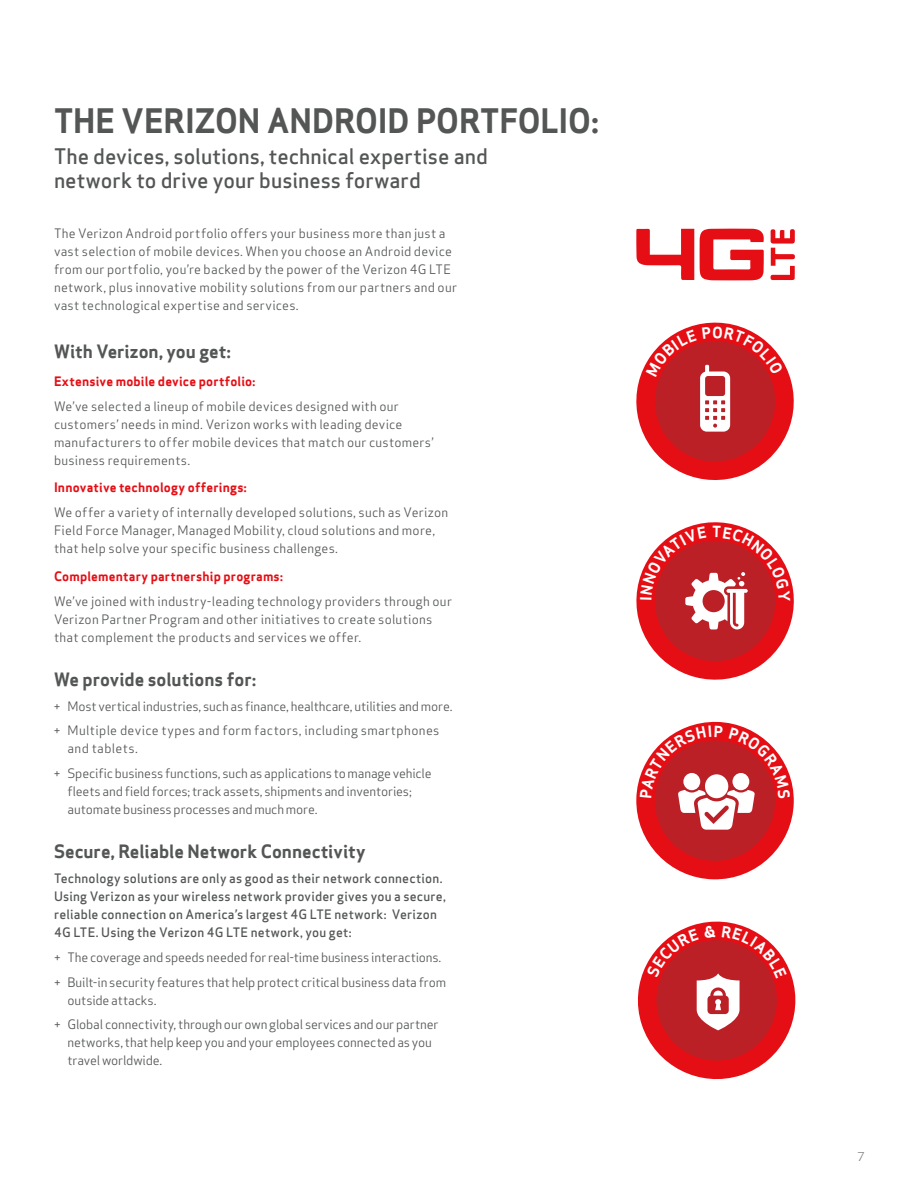
<style>
.page{position:relative;width:918px;height:1188px;background:#fff}
.page>*{position:absolute;margin:0;border:0;box-sizing:border-box;transform-origin:0 0}
.t1{font:700 33px "Apex Sans";color:#545555}
.t2{font:500 21px/24px "Apex Sans";color:#545555}
.t3{font:700 18px "Apex Sans";letter-spacing:-.005em;color:#545555}
.t4{font:12.75px/18px "Apex Sans";letter-spacing:.015em;color:#545555}
.t5{font:12.75px/24.8px "Apex Sans";letter-spacing:-.01em;color:#545555}
.t6{font:500 12.75px/18px "Apex Sans";letter-spacing:.015em;color:#545555}
.t7{font:12.75px/24.8px "Apex Sans";letter-spacing:-.005em;color:#545555}
.t8{font:700 12.75px "Apex Sans";letter-spacing:.015em;color:#e60e15}
.t9{font:12px "Apex Sans";color:#828383}
</style>
<div class="page">
<svg style="left:636px;top:229px;width:58px;height:51px"></svg>
<svg style="left:700px;top:229px;width:64px;height:51px"></svg>
<svg style="left:771px;top:229px;width:24px;height:51px"></svg>
<svg style="left:636px;top:322px;width:158px;height:158px"></svg>
<svg style="left:636px;top:522px;width:158px;height:158px"></svg>
<svg style="left:636px;top:721px;width:158px;height:159px"></svg>
<svg style="left:637px;top:921px;width:159px;height:158px"></svg>
<h1 class="t1" style="left:54px;top:99px;width:110px">THE VERIZON</h1>
<h1 class="t1" style="left:267px;top:99px;width:43px">ANDROID</h1>
<h1 class="t1" style="left:416px;top:99px;width:22px">POR</h1>
<h1 class="t1" style="left:480px;top:99px;width:38px">TFOLIO</h1>
<h1 class="t1" style="left:591px;top:99px;width:9px">:</h1>
<h2 class="t2" style="left:54px;top:142px;width:435px">The devices, solutions, technical expertise and network to drive your business forward</h2>
<p class="t4" style="left:54px;top:223px;width:405px">The Verizon Android portfolio offers your business more than just a vast selection of mobile devices. When you choose an Android device from our portfolio, you’re backed by the power of the Verizon 4G LTE network, plus innovative mobility solutions from our partners and our vast technological expertise and services.</p>
<h3 class="t3" style="left:54px;top:340px;width:178px">With Verizon, you get:</h3>
<p class="t8" style="left:54px;top:373px;width:203px">Extensive mobile device portfolio:</p>
<p class="t4" style="left:54px;top:396px;width:381px">We’ve selected a lineup of mobile devices designed with our customers’ needs in mind. Verizon works with leading device manufacturers to offer mobile devices that match our customers’ business requirements.</p>
<p class="t8" style="left:54px;top:479px;width:194px">Innovative technology offerings:</p>
<p class="t4" style="left:54px;top:502px;width:396px">We offer a variety of internally developed solutions, such as Verizon<br>Field Force Manager, Managed Mobility, cloud solutions and more, that help solve your specific business challenges.</p>
<p class="t8" style="left:54px;top:568px;width:230px">Complementary partnership programs:</p>
<p class="t4" style="left:54px;top:591px;width:400px">We’ve joined with industry-leading technology providers through our<br>Verizon Partner Program and other initiatives to create solutions that complement the products and services we offer.</p>
<h3 class="t3" style="left:54px;top:668px;width:204px">We provide solutions for:</h3>
<p class="t7" style="left:54px;top:692px;width:400px">+ Most vertical industries, such as finance, healthcare, utilities and more. + Multiple device types and form factors, including smartphones</p>
<p class="t5" style="left:54px;top:735px;width:379px;text-indent:14px">and tablets.<br>+ Specific business functions, such as applications to manage vehicle</p>
<p class="t5" style="left:68px;top:781px;width:346px;line-height:18px">fleets and field forces; track assets, shipments and inventories; automate business processes and much more.</p>
<h3 class="t3" style="left:54px;top:840px;width:313px">Secure, Reliable Network Connectivity</h3>
<p class="t6" style="left:54px;top:868px;width:393px">Technology solutions are only as good as their network connection.<br>Using Verizon as your wireless network provider gives you a secure, reliable connection on America’s largest 4G LTE network: Verizon 4G LTE. Using the Verizon 4G LTE network, you get:</p>
<p class="t5" style="left:54px;top:944px;width:394px">+ The coverage and speeds needed for real-time business interactions. + Built-in security features that help protect critical business data from</p>
<p class="t5" style="left:54px;top:986px;width:386px;text-indent:14px">outside attacks.<br>+ Global connectivity, through our own global services and our partner</p>
<p class="t5" style="left:68px;top:1032px;width:366px;line-height:18px">networks, that help keep you and your employees connected as you travel worldwide.</p>
<p class="t9" style="left:857px;top:1147px;width:9px">7</p>
</div>
